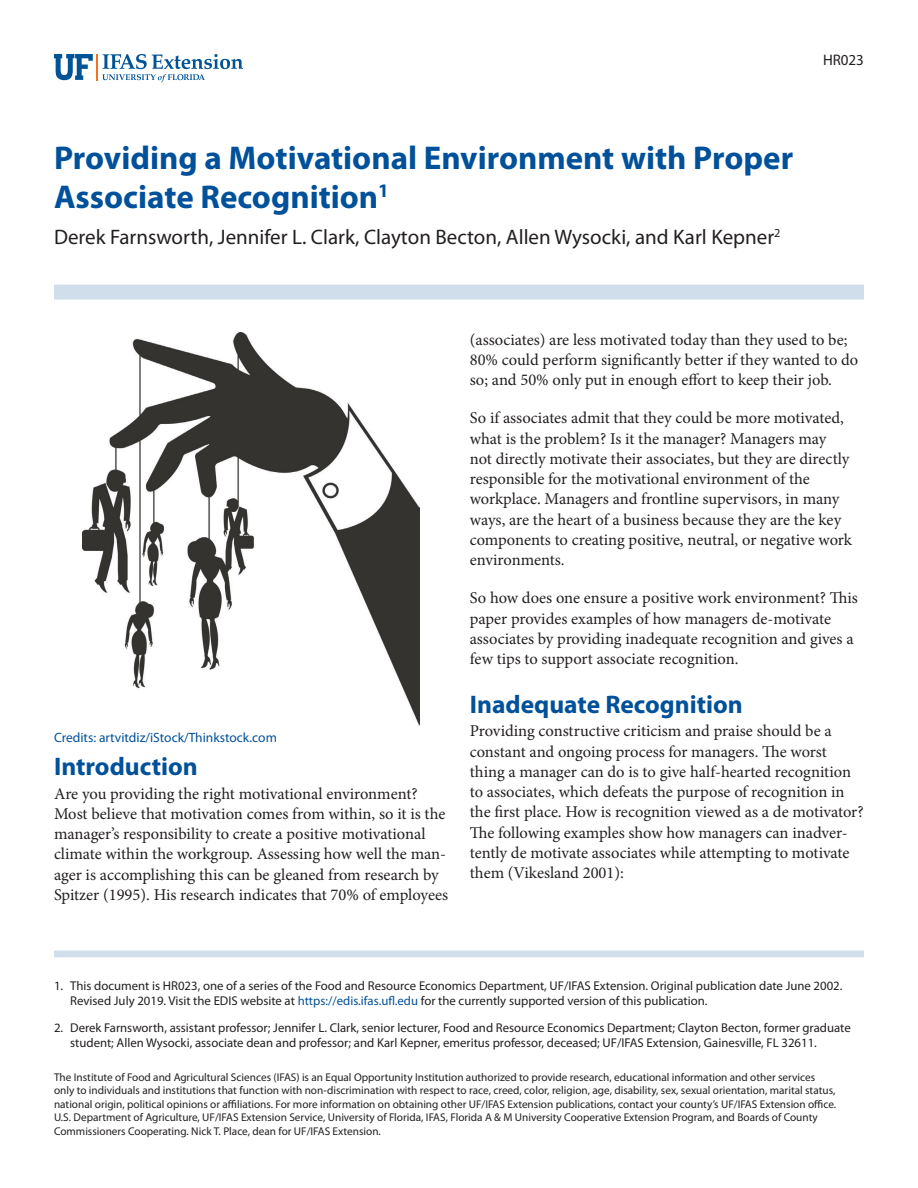
<style>
.page{position:relative;width:918px;height:1188px;background:#fff}
.page>*{position:absolute;margin:0;border:0;box-sizing:border-box;transform-origin:0 0}
.TitleRegular{font:700 33px/39.6px "Myriad Pro";color:#01519a}
.SectionHeading0{font:700 25.5px "Myriad Pro";color:#01519a}
.Author{font:21px "Myriad Pro";color:#231f20}
.Paragraph{font:16.5px/20.2px "Minion Pro";letter-spacing:-.005em;color:#231f20}
.PubNumber{font:15.3px "Myriad Pro";color:#231f20}
.t1{font:13.5px "Myriad Pro";color:#01519a}
.t2{font:12.75px/15.3px "Myriad Pro";color:#231f20}
.Disclaimer{font:11.25px/13.5px "Myriad Pro";color:#231f20}
.s1{color:#01519a}
</style>
<div class="page">
<svg style="left:54px;top:54px;width:189px;height:28px"></svg>
<div style="left:54px;top:285px;width:810px;height:15px;background:#d0deeb"></div>
<div style="left:54px;top:951px;width:810px;height:6px;background:#d0deeb"></div>
<img style="left:83px;top:333px;width:337px;height:393px">
<p class="PubNumber" style="left:823px;top:51px;width:42px">HR023</p>
<p class="TitleRegular" style="left:54px;top:137px;width:741px">Providing a Motivational Environment with Proper<br>Associate Recognition<sup>1</sup></p>
<p class="Author" style="left:54px;top:224px;width:728px">Derek Farnsworth, Jennifer L. Clark, Clayton Becton, Allen Wysocki, and Karl Kepner<sup>2</sup></p>
<p class="t1" style="left:54px;top:730px;width:224px">Credits: artvitdiz/iStock/Thinkstock.com</p>
<p class="SectionHeading0" style="left:54px;top:750px;width:145px">Introduction</p>
<p class="Paragraph" style="left:54px;top:783px;width:396px">Are you providing the right motivational environment?<br>Most believe that motivation comes from within, so it is the manager’s responsibility to create a positive motivational climate within the workgroup. Assessing how well the man&shy;ager is accomplishing this can be gleaned from research by Spitzer (1995). His research indicates that 70% of employees</p>
<p class="Paragraph" style="left:470px;top:329px;width:390px">(associates) are less motivated today than they used to be;<br>80% could perform significantly better if they wanted to do so; and 50% only put in enough effort to keep their job.</p>
<p class="Paragraph" style="left:470px;top:408px;width:384px">So if associates admit that they could be more motivated, what is the problem? Is it the manager? Managers may not directly motivate their associates, but they are directly responsible for the motivational environment of the workplace. Managers and frontline supervisors, in many ways, are the heart of a business because they are the key components to creating positive, neutral, or negative work environments.</p>
<p class="Paragraph" style="left:470px;top:588px;width:390px">So how does one ensure a positive work environment? This paper provides examples of how managers de-motivate associates by providing inadequate recognition and gives a few tips to support associate recognition.</p>
<p class="SectionHeading0" style="left:470px;top:688px;width:275px">Inadequate Recognition</p>
<p class="Paragraph" style="left:470px;top:721px;width:395px">Providing constructive criticism and praise should be a constant and ongoing process for managers. The worst thing a manager can do is to give half-hearted recognition to associates, which defeats the purpose of recognition in the first place. How is recognition viewed as a de motivator?<br>The following examples show how managers can inadver&shy;tently de motivate associates while attempting to motivate them (Vikesland 2001):</p>
<p class="t2" style="left:70px;top:977px;width:774px;text-indent:-16px">1. This document is HR023, one of a series of the Food and Resource Economics Department, UF/IFAS Extension. Original publication date June 2002.<br>Revised July 2019. Visit the EDIS website at <span class="s1">https://edis.ifas.ufl.edu</span> for the currently supported version of this publication.</p>
<p class="t2" style="left:70px;top:1020px;width:782px;text-indent:-16px">2. Derek Farnsworth, assistant professor; Jennifer L. Clark, senior lecturer, Food and Resource Economics Department; Clayton Becton, former graduate student; Allen Wysocki, associate dean and professor; and Karl Kepner, emeritus professor, deceased; UF/IFAS Extension, Gainesville, FL 32611.</p>
<p class="Disclaimer" style="left:54px;top:1070px;width:784px">The Institute of Food and Agricultural Sciences (IFAS) is an Equal Opportunity Institution authorized to provide research, educational information and other services only to individuals and institutions that function with non-discrimination with respect to race, creed, color, religion, age, disability, sex, sexual orientation, marital status, national origin, political opinions or affiliations. For more information on obtaining other UF/IFAS Extension publications, contact your county’s UF/IFAS Extension office.<br>U.S. Department of Agriculture, UF/IFAS Extension Service, University of Florida, IFAS, Florida A &amp; M University Cooperative Extension Program, and Boards of County Commissioners Cooperating. Nick T. Place, dean for UF/IFAS Extension.</p>
</div>
